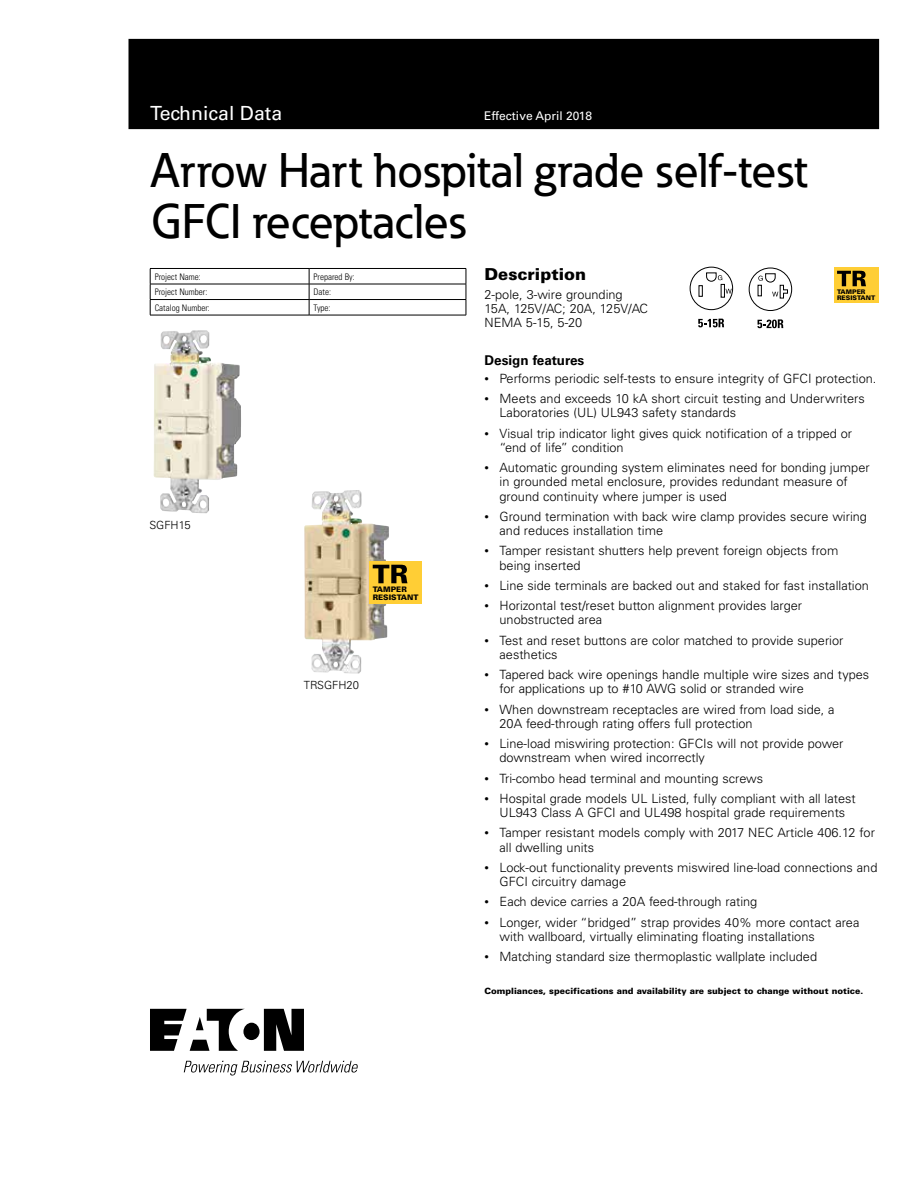
<style>
.page{position:relative;width:918px;height:1188px;background:#fff}
.page>*{position:absolute;margin:0;border:0;box-sizing:border-box;transform-origin:0 0}
.t1{font:500 48px/51px "Eaton";color:#000}
.t2{font:19.5px "Univers LT Std";color:#fff}
.t3{font:900 16.5px "Univers LT Std";color:#000}
.t4{font:700 13.5px "Univers LT Std";color:#000}
.t5{font:300 12.75px/14.2px "Univers LT Std";color:#000}
.t6{font:12px "Univers LT Std";color:#fff}
.t7{font:300 11.25px "Univers LT Std";color:#000}
.t8{font:300 condensed 9px "Univers LT Std";color:#000}
.t9{font:900 8.7px "Univers LT Std";color:#000}
.t10{font:900 7.65px/7.6px "Univers LT Std";color:#000}
.t11{font:900 6.3px/6.3px "Univers LT Std";color:#000}
.s1{font-size:9px}
</style>
<div class="page">
<div style="left:129px;top:39px;width:750px;height:90px;background:#000"></div>
<hr style="left:150px;top:268px;width:159px;height:1px;background:#000">
<hr style="left:309px;top:268px;width:157px;height:1px;background:#000">
<hr style="left:150px;top:284px;width:159px;height:1px;background:#000">
<hr style="left:309px;top:284px;width:157px;height:1px;background:#000">
<hr style="left:150px;top:299px;width:159px;height:1px;background:#000">
<svg style="left:150px;top:269px;width:1px;height:46px"></svg>
<hr style="left:309px;top:299px;width:157px;height:1px;background:#000">
<svg style="left:309px;top:269px;width:1px;height:46px"></svg>
<svg style="left:466px;top:269px;width:1px;height:46px"></svg>
<hr style="left:150px;top:315px;width:159px;height:1px;background:#000">
<hr style="left:309px;top:315px;width:157px;height:1px;background:#000">
<img style="left:304px;top:491px;width:85px;height:183px">
<div style="left:369px;top:561px;width:53px;height:43px;background:#ffce35"></div>
<svg style="left:373px;top:565px;width:34px;height:18px"></svg>
<img style="left:153px;top:330px;width:88px;height:184px">
<svg style="left:690px;top:267px;width:43px;height:43px"></svg>
<svg style="left:698px;top:319px;width:26px;height:8px"></svg>
<svg style="left:757px;top:319px;width:26px;height:9px"></svg>
<svg style="left:749px;top:268px;width:43px;height:43px"></svg>
<div style="left:834px;top:268px;width:44px;height:35px;background:#ffce35"></div>
<svg style="left:837px;top:271px;width:29px;height:15px"></svg>
<svg style="left:150px;top:1009px;width:154px;height:42px"></svg>
<svg style="left:184px;top:1061px;width:174px;height:15px"></svg>
<h2 class="t2" style="left:150px;top:102px;width:134px">Technical Data</h2>
<p class="t6" style="left:484px;top:109px;width:109px">Effective April 2018</p>
<h1 class="t1" style="left:151px;top:144px;width:657px">Arrow Hart hospital grade self-test<br>GFCI receptacles</h1>
<p class="t8" style="left:155px;top:271px;width:48px">Project Name:</p>
<p class="t8" style="left:314px;top:271px;width:43px">Prepared By:</p>
<p class="t8" style="left:155px;top:286px;width:54px">Project Number:</p>
<p class="t8" style="left:314px;top:286px;width:19px">Date:</p>
<p class="t8" style="left:155px;top:302px;width:57px">Catalog Number:</p>
<p class="t8" style="left:314px;top:302px;width:18px">Type:</p>
<p class="t7" style="left:149px;top:518px;width:43px">SGFH15</p>
<p class="t10" style="left:373px;top:586px;width:47px">TAMPER<br>RESISTANT</p>
<p class="t7" style="left:304px;top:679px;width:57px">TRSGFH20</p>
<p class="t3" style="left:485px;top:264px;width:103px">Description</p>
<p class="t5" style="left:485px;top:287px;width:165px">2-pole, 3-wire grounding<br>15A, 125V/AC; 20A, 125V/AC<br>NEMA 5-15, 5-20</p>
<p class="t4" style="left:485px;top:352px;width:101px">Design features</p>
<p class="t5" style="left:485px;top:371px;width:393px"><span class="s1">•</span> Performs periodic self-tests to ensure integrity of GFCI protection.</p>
<p class="t5" style="left:500px;top:392px;width:367px;text-indent:-15px"><span class="s1">•</span> Meets and exceeds 10 kA short circuit testing and Underwriters<br>Laboratories (UL) UL943 safety standards</p>
<p class="t5" style="left:500px;top:426px;width:354px;text-indent:-15px"><span class="s1">•</span> Visual trip indicator light gives quick notification of a tripped or “end of life” condition</p>
<p class="t5" style="left:500px;top:461px;width:372px;text-indent:-15px"><span class="s1">•</span> Automatic grounding system eliminates need for bonding jumper in grounded metal enclosure, provides redundant measure of ground continuity where jumper is used</p>
<p class="t5" style="left:500px;top:509px;width:369px;text-indent:-15px"><span class="s1">•</span> Ground termination with back wire clamp provides secure wiring and reduces installation time</p>
<p class="t5" style="left:500px;top:544px;width:340px;text-indent:-15px"><span class="s1">•</span> Tamper resistant shutters help prevent foreign objects from being inserted</p>
<p class="t5" style="left:485px;top:578px;width:386px"><span class="s1">•</span> Line side terminals are backed out and staked for fast installation</p>
<p class="t5" style="left:500px;top:599px;width:304px;text-indent:-15px"><span class="s1">•</span> Horizontal test/reset button alignment provides larger unobstructed area</p>
<p class="t5" style="left:500px;top:633px;width:345px;text-indent:-15px"><span class="s1">•</span> Test and reset buttons are color matched to provide superior aesthetics</p>
<p class="t5" style="left:500px;top:668px;width:371px;text-indent:-15px"><span class="s1">•</span> Tapered back wire openings handle multiple wire sizes and types for applications up to #10 AWG solid or stranded wire</p>
<p class="t5" style="left:500px;top:702px;width:337px;text-indent:-15px"><span class="s1">•</span> When downstream receptacles are wired from load side, a<br>20A feed-through rating offers full protection</p>
<p class="t5" style="left:500px;top:737px;width:345px;text-indent:-15px"><span class="s1">•</span> Line-load miswiring protection: GFCIs will not provide power downstream when wired incorrectly</p>
<p class="t5" style="left:485px;top:771px;width:280px"><span class="s1">•</span> Tri-combo head terminal and mounting screws</p>
<p class="t5" style="left:485px;top:791px;width:373px;text-align:center"><span class="s1">•</span> Hospital grade models UL Listed, fully compliant with all latest<br>UL943 Class A GFCI and UL498 hospital grade requirements</p>
<p class="t5" style="left:500px;top:826px;width:377px;text-indent:-15px"><span class="s1">•</span> Tamper resistant models comply with 2017 NEC Article 406.12 for all dwelling units</p>
<p class="t5" style="left:500px;top:860px;width:379px;text-indent:-15px"><span class="s1">•</span> Lock-out functionality prevents miswired line-load connections and<br>GFCI circuitry damage</p>
<p class="t5" style="left:485px;top:895px;width:274px"><span class="s1">•</span> Each device carries a 20A feed-through rating</p>
<p class="t5" style="left:500px;top:915px;width:361px;text-indent:-15px"><span class="s1">•</span> Longer, wider “bridged” strap provides 40% more contact area with wallboard, virtually eliminating floating installations</p>
<p class="t5" style="left:485px;top:950px;width:334px"><span class="s1">•</span> Matching standard size thermoplastic wallplate included</p>
<p class="t11" style="left:837px;top:288px;width:40px">TAMPER<br>RESISTANT</p>
<p class="t9" style="left:484px;top:986px;width:381px">Compliances, specifications and availability are subject to change without notice.</p>
</div>
